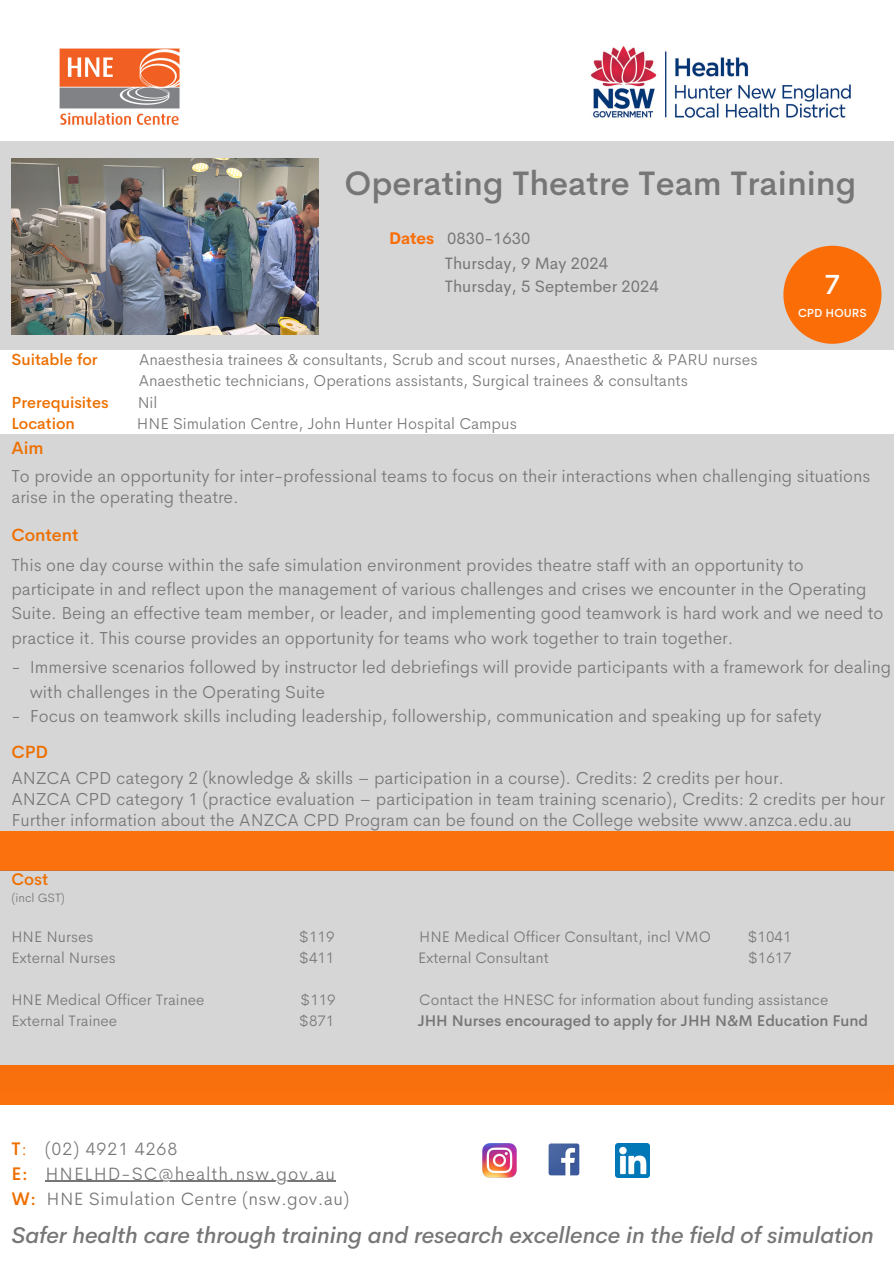
<style>
.page{position:relative;width:894px;height:1264px;background:#fff}
.page>*{position:absolute;margin:0;border:0;box-sizing:border-box;transform-origin:0 0}
.t1{font:500 33.6px "Cerebri Sans";color:#767676}
.t2{font:500 27.45px "Cerebri Sans";color:#fdfdfd}
.t3{font:italic 500 22.65px "Cerebri Sans";color:#767676}
.t4{font:300 18px/24.8px "Cerebri Sans";letter-spacing:.05em;color:#767676}
.t5{font:300 17.55px/24.3px "Cerebri Sans";color:#767676}
.t6{font:500 17.55px "Cerebri Sans";color:#ed6f00}
.t7{font:500 16.8px "Cerebri Sans";color:#ed6f00}
.t8{font:16.5px/25.2px "Cerebri Sans";color:#767676}
.t9{font:300 15.9px/21.3px "Cerebri Sans";color:#767676}
.t10{font:500 15.9px "Cerebri Sans";color:#ed6f00}
.t11{font:300 15.3px "Cerebri Sans";color:#767676}
.t12{font:500 15.3px "Cerebri Sans";color:#767676}
.t13{font:300 12.3px "Cerebri Sans";color:#767676}
.t14{font:500 11.7px "Cerebri Sans";color:#fdfdfd}
.s1{font-weight:700;color:#fa6d07}
.s2{font-weight:500;color:#ed6f00}
.s3{color:#ed6f00}
</style>
<div class="page">
<img style="left:590px;top:46px;width:261px;height:72px">
<img style="left:59px;top:48px;width:121px;height:77px">
<div style="left:0;top:141px;width:893px;height:209px;background:#d6d6d6"></div>
<img style="left:11px;top:159px;width:308px;height:175px">
<div style="left:0;top:435px;width:893px;height:396px;background:#d6d6d6"></div>
<div style="left:0;top:831px;width:893px;height:39px;background:#fa710e"></div>
<div style="left:0;top:870px;width:893px;height:220px;background:#d6d6d6"></div>
<div style="left:0;top:1065px;width:893px;height:39px;background:#fa6d07"></div>
<img style="left:482px;top:1143px;width:34px;height:34px">
<img style="left:548px;top:1143px;width:32px;height:33px">
<img style="left:615px;top:1143px;width:33px;height:34px">
<div style="left:783px;top:246px;width:98px;height:98px;background:#fa6d07;border-radius:50%"></div>
<hr style="left:46px;top:1180px;width:290px;height:1px;background:#767676">
<h1 class="t1" style="left:344px;top:161px;width:513px">Operating Theatre Team Training</h1>
<p class="t8" style="left:445px;top:225px;width:165px;text-indent:-56px"><span class="s1">Dates</span> 0830-1630<br>Thursday, 9 May 2024</p>
<p class="t8" style="left:445px;top:274px;width:215px">Thursday, 5 September 2024</p>
<p class="t10" style="left:11px;top:349px;width:88px">Suitable for</p>
<p class="t9" style="left:139px;top:349px;width:620px">Anaesthesia trainees &amp; consultants, Scrub and scout nurses, Anaesthetic &amp; PARU nurses<br>Anaesthetic technicians, Operations assistants, Surgical trainees &amp; consultants</p>
<p class="t10" style="left:11px;top:392px;width:99px">Prerequisites</p>
<p class="t9" style="left:138px;top:391px;width:21px">Nil</p>
<p class="t10" style="left:11px;top:413px;width:65px">Location</p>
<p class="t9" style="left:137px;top:413px;width:381px">HNE Simulation Centre, John Hunter Hospital Campus</p>
<h2 class="t2" style="left:824px;top:267px;width:17px">7</h2>
<p class="t14" style="left:797px;top:305px;width:70px">CPD HOURS</p>
<p class="t6" style="left:11px;top:436px;width:34px">Aim</p>
<p class="t5" style="left:11px;top:465px;width:860px;line-height:20.9px">To provide an opportunity for inter-professional teams to focus on their interactions when challenging situations arise in the operating theatre.</p>
<p class="t6" style="left:11px;top:523px;width:69px">Content</p>
<p class="t5" style="left:11px;top:552px;width:873px">This one day course within the safe simulation environment provides theatre staff with an opportunity to participate in and reflect upon the management of various challenges and crises we encounter in the Operating Suite. Being an effective team member, or leader, and implementing good teamwork is hard work and we need to practice it. This course provides an opportunity for teams who work together to train together.</p>
<p class="t5" style="left:30px;top:655px;width:862px;text-indent:-18px">- Immersive scenarios followed by instructor led debriefings will provide participants with a framework for dealing with challenges in the Operating Suite</p>
<p class="t5" style="left:11px;top:703px;width:811px">- Focus on teamwork skills including leadership, followership, communication and speaking up for safety</p>
<p class="t6" style="left:11px;top:741px;width:38px">CPD</p>
<p class="t5" style="left:11px;top:767px;width:875px;line-height:20.9px">ANZCA CPD category 2 (knowledge &amp; skills – participation in a course). Credits: 2 credits per hour.<br>ANZCA CPD category 1 (practice evaluation – participation in team training scenario), Credits: 2 credits per hour<br>Further information about the ANZCA CPD Program can be found on the College website www.anzca.edu.au</p>
<p class="t7" style="left:11px;top:868px;width:38px">Cost</p>
<p class="t13" style="left:11px;top:889px;width:55px">(incl GST)</p>
<p class="t11" style="left:11px;top:926px;width:83px">HNE Nurses</p>
<p class="t11" style="left:299px;top:926px;width:37px">$119</p>
<p class="t11" style="left:419px;top:926px;width:293px">HNE Medical Officer Consultant, incl VMO</p>
<p class="t11" style="left:747px;top:926px;width:46px">$1041</p>
<p class="t11" style="left:11px;top:947px;width:106px">External Nurses</p>
<p class="t11" style="left:299px;top:947px;width:37px">$411</p>
<p class="t11" style="left:418px;top:947px;width:132px">External Consultant</p>
<p class="t11" style="left:747px;top:947px;width:45px">$1617</p>
<p class="t11" style="left:11px;top:989px;width:194px">HNE Medical Officer Trainee</p>
<p class="t11" style="left:300px;top:989px;width:37px">$119</p>
<p class="t11" style="left:419px;top:989px;width:410px">Contact the HNESC for information about funding assistance</p>
<p class="t11" style="left:11px;top:1010px;width:107px">External Trainee</p>
<p class="t11" style="left:299px;top:1010px;width:37px">$871</p>
<p class="t12" style="left:417px;top:1010px;width:452px">JHH Nurses encouraged to apply for JHH N&amp;M Education Fund</p>
<p class="t4" style="left:11px;top:1136px;width:339px"><span class="s2">T</span><span class="s3">:</span> (02) 4921 4268<br><span class="s2">E:</span> HNELHD-SC@health.nsw.gov.au<br><span class="s2">W:</span> HNE Simulation Centre (nsw.gov.au)</p>
<p class="t3" style="left:11px;top:1219px;width:863px">Safer health care through training and research excellence in the field of simulation</p>
</div>
